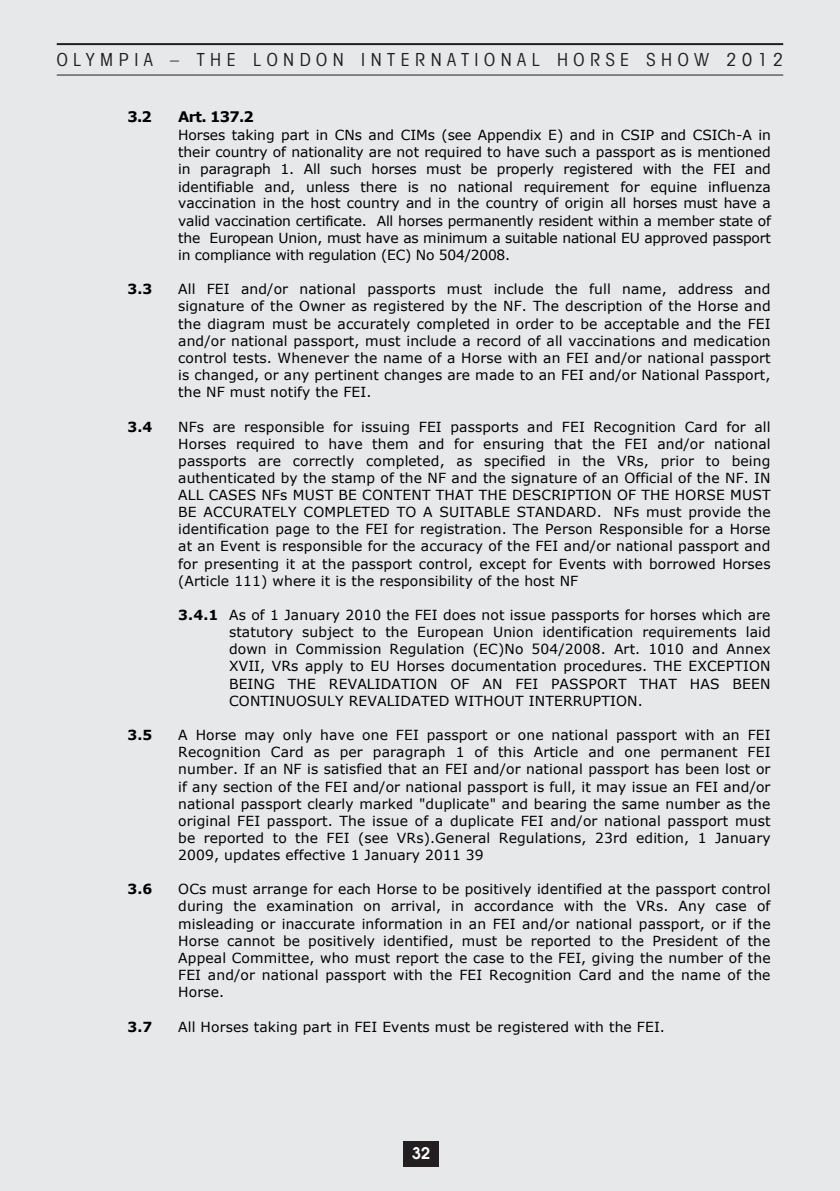
<style>
.page{position:relative;width:840px;height:1191px;background:#fff}
.page>*{position:absolute;margin:0;border:0;box-sizing:border-box;transform-origin:0 0}
.t1{font:condensed 18px "Avant Garde";letter-spacing:.305em;color:#231f20}
.t2{font:600 16px "Avant Garde";color:#fff}
.t3{font:700 14.6px "Verdana";letter-spacing:-.045em;color:#000}
.t4{font:13.8px/17.2px "Verdana";letter-spacing:.01em;color:#000;text-align:justify}
.t5{font:700 13.8px "Verdana";color:#000}
.s1{font-weight:700}
</style>
<div class="page">
<div style="left:0;top:0;width:839px;height:1191px;background:#e7e8e9"></div>
<div style="left:403px;top:1140px;width:35px;height:26px;background:#231f20"></div>
<hr style="left:57px;top:75px;width:725px;height:1px;background:#231f20">
<hr style="left:57px;top:43px;width:725px;height:2px;background:#231f20">
<h1 class="t1" style="left:57px;top:53px;width:727px">OLYMPIA – THE LONDON INTERNATIONAL HORSE SHOW 2012</h1>
<p class="t3" style="left:127px;top:107px;width:26px">3.2</p>
<p class="t3" style="left:178px;top:107px;width:77px">Art. 137.2</p>
<p class="t4" style="left:178px;top:126px;width:594px">Horses taking part in CNs and CIMs (see Appendix E) and in CSIP and CSICh-A in their country of nationality are not required to have such a passport as is mentioned in paragraph 1. All such horses must be properly registered with the FEI and identifiable and, unless there is no national requirement for equine influenza vaccination in the host country and in the country of origin all horses must have a valid vaccination certificate. All horses permanently resident within a member state of the European Union, must have as minimum a suitable national EU approved passport in compliance with regulation (EC) No 504/2008.</p>
<p class="t5" style="left:127px;top:280px;width:26px">3.3</p>
<p class="t4" style="left:178px;top:280px;width:593px">All FEI and/or national passports must include the full name, address and signature of the Owner as registered by the NF. The description of the Horse and the diagram must be accurately completed in order to be acceptable and the FEI and/or national passport, must include a record of all vaccinations and medication control tests. Whenever the name of a Horse with an FEI and/or national passport is changed, or any pertinent changes are made to an FEI and/or National Passport, the NF must notify the FEI.</p>
<p class="t5" style="left:127px;top:418px;width:26px">3.4</p>
<p class="t4" style="left:178px;top:417px;width:593px">NFs are responsible for issuing FEI passports and FEI Recognition Card for all Horses required to have them and for ensuring that the FEI and/or national passports are correctly completed, as specified in the VRs, prior to being authenticated by the stamp of the NF and the signature of an Official of the NF. IN ALL CASES NFs MUST BE CONTENT THAT THE DESCRIPTION OF THE HORSE MUST BE ACCURATELY COMPLETED TO A SUITABLE STANDARD. NFs must provide the identification page to the FEI for registration. The Person Responsible for a Horse at an Event is responsible for the accuracy of the FEI and/or national passport and for presenting it at the passport control, except for Events with borrowed Horses (Article 111) where it is the responsibility of the host NF</p>
<p class="t4" style="left:229px;top:606px;width:543px;text-indent:-51px"><span class="s1">3.4.1</span> As of 1 January 2010 the FEI does not issue passports for horses which are statutory subject to the European Union identification requirements laid down in Commission Regulation (EC)No 504/2008. Art. 1010 and Annex XVII, VRs apply to EU Horses documentation procedures. THE EXCEPTION BEING THE REVALIDATION OF AN FEI PASSPORT THAT HAS BEEN CONTINUOSULY REVALIDATED WITHOUT INTERRUPTION.</p>
<p class="t5" style="left:127px;top:726px;width:26px">3.5</p>
<p class="t4" style="left:178px;top:726px;width:593px">A Horse may only have one FEI passport or one national passport with an FEI Recognition Card as per paragraph 1 of this Article and one permanent FEI number. If an NF is satisfied that an FEI and/or national passport has been lost or if any section of the FEI and/or national passport is full, it may issue an FEI and/or national passport clearly marked "duplicate" and bearing the same number as the original FEI passport. The issue of a duplicate FEI and/or national passport must be reported to the FEI (see VRs).General Regulations, 23rd edition, 1 January 2009, updates effective 1 January 2011 39</p>
<p class="t5" style="left:127px;top:880px;width:26px">3.6</p>
<p class="t4" style="left:178px;top:880px;width:593px">OCs must arrange for each Horse to be positively identified at the passport control during the examination on arrival, in accordance with the VRs. Any case of misleading or inaccurate information in an FEI and/or national passport, or if the Horse cannot be positively identified, must be reported to the President of the Appeal Committee, who must report the case to the FEI, giving the number of the FEI and/or national passport with the FEI Recognition Card and the name of the Horse.</p>
<p class="t5" style="left:127px;top:1017px;width:26px">3.7</p>
<p class="t4" style="left:178px;top:1017px;width:488px">All Horses taking part in FEI Events must be registered with the FEI.</p>
<p class="t2" style="left:412px;top:1144px;width:19px">32</p>
</div>
